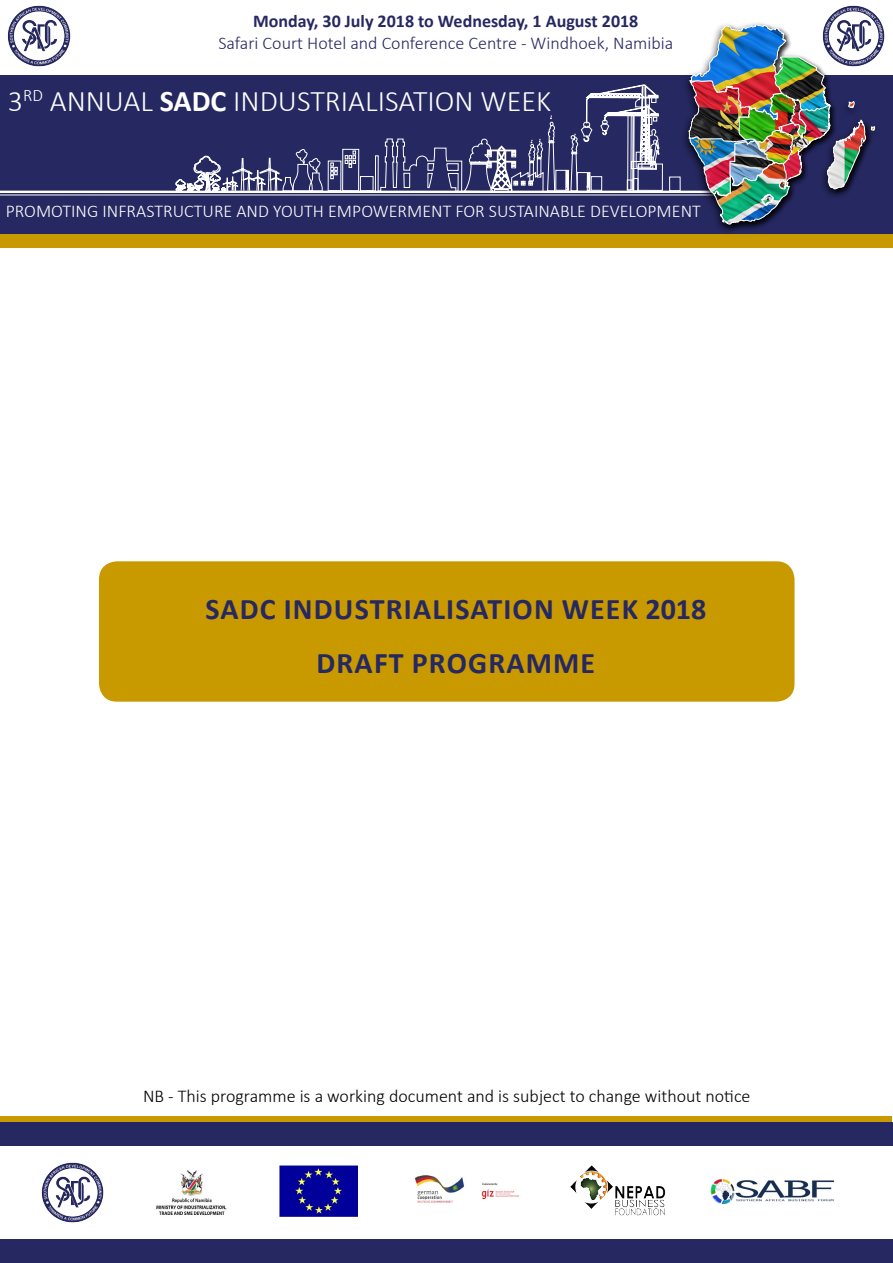
<style>
.page{position:relative;width:893px;height:1263px;background:#fff}
.page>*{position:absolute;margin:0;border:0;box-sizing:border-box;transform-origin:0 0}
.t1{font:700 30px "Calibri";letter-spacing:.04em;color:#262861}
.t2{font:300 30px "Calibri";color:#fff}
.t3{font:300 18px "Calibri";color:#fff}
.t4{font:300 18px "Calibri";color:#000}
.t5{font:300 18px "Calibri";color:#262861}
.t6{font:700 18px "Calibri";color:#262861}
.s1{font-weight:700}
</style>
<div class="page">
<div style="left:99px;top:561px;width:695px;height:141px;background:#c99900;border-radius:18px"></div>
<div style="left:0;top:225px;width:893px;height:23px;background:#c99900"></div>
<div style="left:1px;top:1116px;width:891px;height:23px;background:#c99900"></div>
<div style="left:0;top:75px;width:893px;height:159px;background:#262861"></div>
<div style="left:638px;top:164px;width:25px;height:27px;border:1px solid #fff"></div>
<svg style="left:365px;top:84px;width:295px;height:111px"></svg>
<div style="left:328px;top:161px;width:13px;height:30px;border:1px solid #fff"></div>
<div style="left:360px;top:176px;width:13px;height:15px;border:1px solid #fff"></div>
<div style="left:342px;top:149px;width:17px;height:42px;border:1px solid #fff"></div>
<svg style="left:345px;top:151px;width:11px;height:17px"></svg>
<svg style="left:330px;top:163px;width:8px;height:16px"></svg>
<div style="left:669px;top:177px;width:12px;height:14px;border:1px solid #fff"></div>
<svg style="left:175px;top:149px;width:148px;height:46px"></svg>
<hr style="left:0;top:191px;width:733px;height:2px;background:#fff">
<hr style="left:0;top:195px;width:733px;height:1px;background:#fff">
<div style="left:679px;top:21px;width:202px;height:215px;background:#000;opacity:.75"></div>
<div style="left:687px;top:23px;width:186px;height:209px;background:#000;opacity:.75"></div>
<img style="left:688px;top:24px;width:187px;height:201px">
<img style="left:7px;top:5px;width:64px;height:62px">
<img style="left:820px;top:5px;width:65px;height:65px">
<img style="left:570px;top:1165px;width:96px;height:51px">
<img style="left:710px;top:1179px;width:125px;height:26px">
<img style="left:156px;top:1170px;width:71px;height:45px">
<img style="left:41px;top:1162px;width:63px;height:61px">
<img style="left:280px;top:1165px;width:77px;height:52px">
<img style="left:414px;top:1175px;width:105px;height:28px">
<div style="left:0;top:1122px;width:893px;height:24px;background:#262861"></div>
<div style="left:0;top:1239px;width:893px;height:24px;background:#262861"></div>
<p class="t6" style="left:253px;top:10px;width:387px">Monday, 30 July 2018 to Wednesday, 1 August 2018</p>
<p class="t5" style="left:218px;top:32px;width:456px">Safari Court Hotel and Conference Centre - Windhoek, Namibia</p>
<p class="t2" style="left:8px;top:83px;width:545px">3<sup>RD</sup> ANNUAL <span class="s1">SADC</span> INDUSTRIALISATION WEEK</p>
<p class="t3" style="left:6px;top:200px;width:697px">PROMOTING INFRASTRUCTURE AND YOUTH EMPOWERMENT FOR SUSTAINABLE DEVELOPMENT</p>
<p class="t1" style="left:205px;top:589px;width:502px">SADC INDUSTRIALISATION WEEK 2018</p>
<p class="t1" style="left:316px;top:643px;width:280px">DRAFT PROGRAMME</p>
<p class="t4" style="left:143px;top:1085px;width:609px">NB - This programme is a working document and is subject to change without notice</p>
</div>
